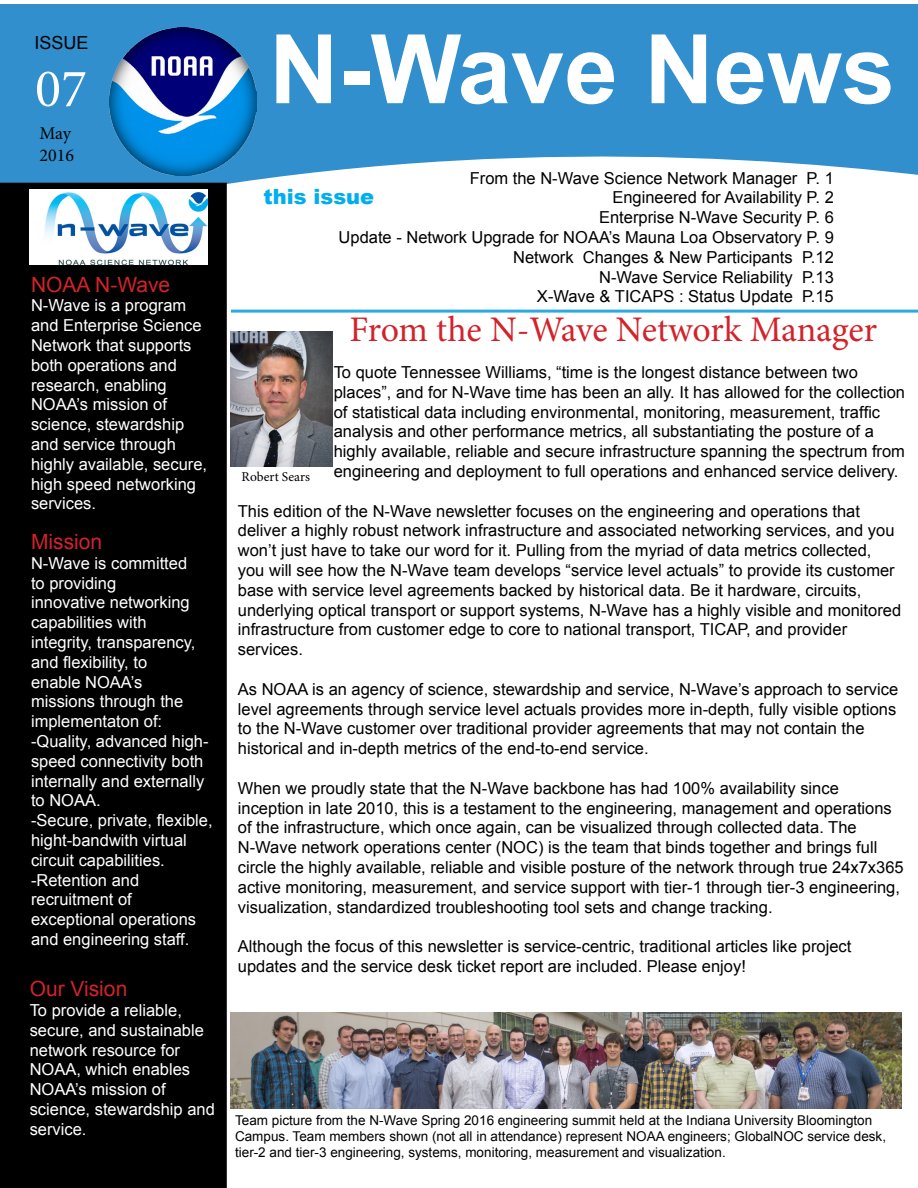
<style>
.page{position:relative;width:918px;height:1188px;background:#fff}
.page>*{position:absolute;margin:0;border:0;box-sizing:border-box;transform-origin:0 0}
.t1{font:700 96px "Arial";color:#fff}
.t2{font:54px "Minion Pro";color:#fff}
.t3{font:36px "Minion Pro";letter-spacing:-.01em;color:#d2232a}
.t4{font:21px "Arial";color:#d2232a}
.t5{font:900 21px "Arial";color:#00aeef}
.t6{font:18px/21.6px "Minion Pro";color:#000}
.t7{font:18px "Arial";color:#000}
.t8{font:16.5px/19.8px "Arial";color:#000}
.t9{font:16.5px/19.8px "Arial";color:#fff}
.t10{font:13.5px/16.2px "Arial";color:#000}
.t11{font:13.5px "Minion Pro";letter-spacing:.005em;color:#000}
</style>
<div class="page">
<svg style="left:0;top:4px;width:918px;height:180px;background:#4499d1"></svg>
<img style="left:109px;top:27px;width:148px;height:148px">
<div style="left:1px;top:183px;width:225px;height:1004px;background:#000"></div>
<div style="left:0;top:183px;width:227px;height:1005px;border:2px solid #000"></div>
<img style="left:30px;top:189px;width:178px;height:76px">
<img style="left:231px;top:1012px;width:670px;height:97px">
<hr style="left:231px;top:310px;width:687px;height:3px;background:#2aace2">
<img style="left:231px;top:332px;width:101px;height:135px">
<p class="t7" style="left:35px;top:31px;width:56px">ISSUE</p>
<h2 class="t2" style="left:35px;top:52px;width:53px">07</h2>
<p class="t6" style="left:40px;top:123px;width:36px">May<br>2016</p>
<p class="t4" style="left:31px;top:270px;width:141px">NOAA N-Wave</p>
<p class="t9" style="left:31px;top:296px;width:178px">N-Wave is a program and Enterprise Science<br>Network that supports both operations and research, enabling<br>NOAA’s mission of science, stewardship and service through highly available, secure, high speed networking services.</p>
<p class="t4" style="left:31px;top:528px;width:73px">Mission</p>
<p class="t9" style="left:31px;top:553px;width:183px">N-Wave is committed<br>to providing<br>innovative networking capabilities with<br>integrity, transparency, and flexibility, to<br>enable NOAA’s<br>missions through the implementaton of: -Quality, advanced high&shy;speed connectivity both internally and externally to NOAA.<br>-Secure, private, flexible, hight-bandwith virtual circuit capabilities. -Retention and recruitment of exceptional operations and engineering staff.</p>
<p class="t4" style="left:30px;top:975px;width:99px">Our Vision</p>
<p class="t9" style="left:30px;top:1001px;width:187px">To provide a reliable, secure, and sustainable network resource for<br>NOAA, which enables<br>NOAA’s mission of science, stewardship and service.</p>
<h1 class="t1" style="left:269px;top:6px;width:627px">N-Wave News</h1>
<p class="t8" style="left:339px;top:168px;width:497px;text-align:right">From the N-Wave Science Network Manager P. 1<br>Engineered for Availability P. 2<br>Enterprise N-Wave Security P. 6<br>Update - Network Upgrade for NOAA’s Mauna Loa Observatory P. 9<br>Network Changes &amp; New Participants P.12<br>N-Wave Service Reliability P.13<br>X-Wave &amp; TICAPS : Status Update P.15</p>
<p class="t5" style="left:263px;top:181px;width:112px">this issue</p>
<h3 class="t3" style="left:349px;top:306px;width:529px">From the N-Wave Network Manager</h3>
<p class="t8" style="left:334px;top:363px;width:573px">To quote Tennessee Williams, “time is the longest distance between two places”, and for N-Wave time has been an ally. It has allowed for the collection of statistical data including environmental, monitoring, measurement, traffic analysis and other performance metrics, all substantiating the posture of a highly available, reliable and secure infrastructure spanning the spectrum from engineering and deployment to full operations and enhanced service delivery.</p>
<p class="t8" style="left:238px;top:501px;width:665px">This edition of the N-Wave newsletter focuses on the engineering and operations that deliver a highly robust network infrastructure and associated networking services, and you won’t just have to take our word for it. Pulling from the myriad of data metrics collected, you will see how the N-Wave team develops “service level actuals” to provide its customer base with service level agreements backed by historical data. Be it hardware, circuits, underlying optical transport or support systems, N-Wave has a highly visible and monitored infrastructure from customer edge to core to national transport, TICAP, and provider services.</p>
<p class="t8" style="left:238px;top:679px;width:662px">As NOAA is an agency of science, stewardship and service, N-Wave’s approach to service level agreements through service level actuals provides more in-depth, fully visible options to the N-Wave customer over traditional provider agreements that may not contain the historical and in-depth metrics of the end-to-end service.</p>
<p class="t8" style="left:238px;top:778px;width:667px">When we proudly state that the N-Wave backbone has had 100% availability since inception in late 2010, this is a testament to the engineering, management and operations of the infrastructure, which once again, can be visualized through collected data. The N-Wave network operations center (NOC) is the team that binds together and brings full circle the highly available, reliable and visible posture of the network through true 24x7x365 active monitoring, measurement, and service support with tier-1 through tier-3 engineering, visualization, standardized troubleshooting tool sets and change tracking.</p>
<p class="t8" style="left:238px;top:937px;width:615px">Although the focus of this newsletter is service-centric, traditional articles like project updates and the service desk ticket report are included. Please enjoy!</p>
<p class="t11" style="left:242px;top:467px;width:70px">Robert Sears</p>
<p class="t10" style="left:235px;top:1112px;width:653px">Team picture from the N-Wave Spring 2016 engineering summit held at the Indiana University Bloomington<br>Campus. Team members shown (not all in attendance) represent NOAA engineers; GlobalNOC service desk, tier-2 and tier-3 engineering, systems, monitoring, measurement and visualization.</p>
</div>
